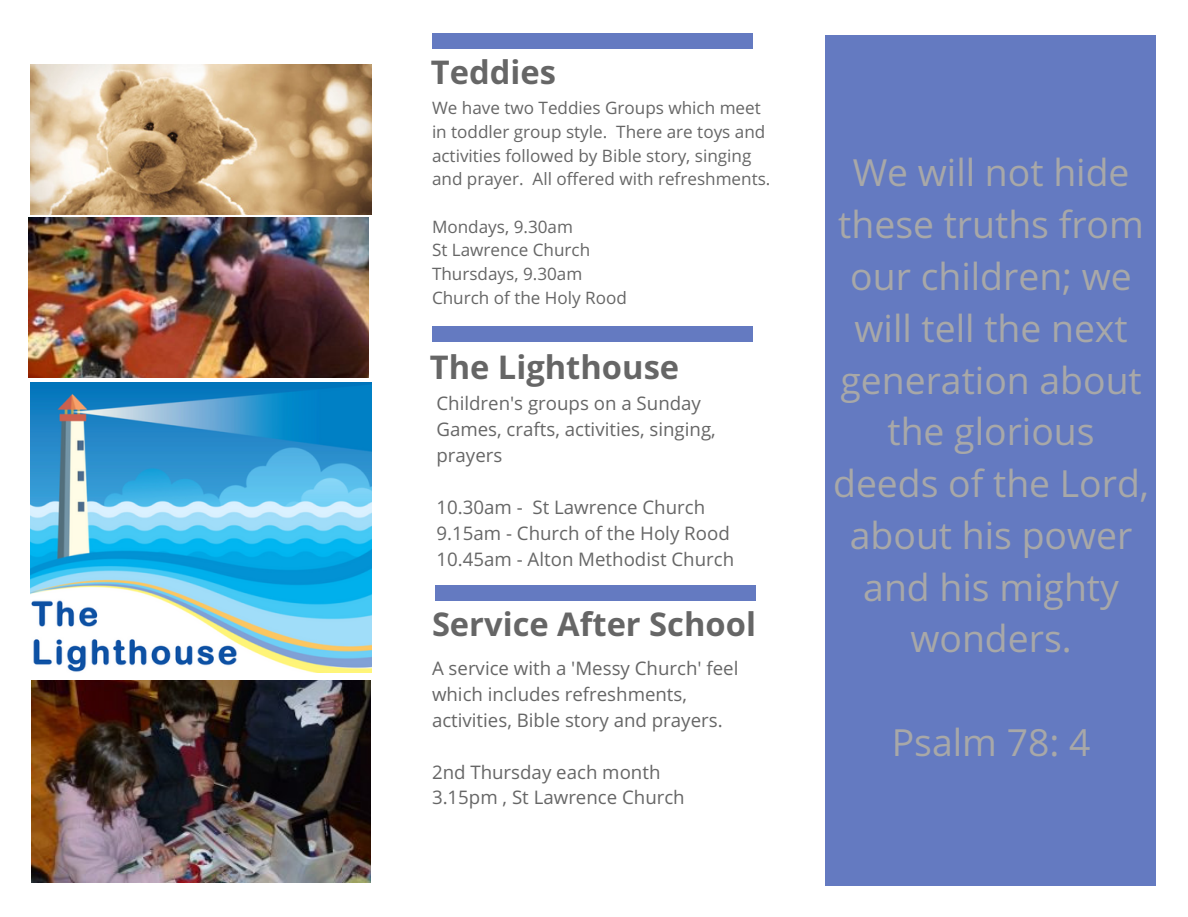
<style>
.page{position:relative;width:1188px;height:917px;background:#fff}
.page>*{position:absolute;margin:0;border:0;box-sizing:border-box;transform-origin:0 0}
.t1{font:37.35px/51.8px "Open Sans";color:#a8a8a8;text-align:center}
.t2{font:700 32.7px "Open Sans";color:#666}
.t3{font:18.75px/25.8px "Open Sans";color:#666}
.t4{font:17.1px/23.7px "Open Sans";color:#666}
</style>
<div class="page">
<div style="left:433px;top:33px;width:320px;height:16px;background:#647ac1"></div>
<div style="left:825px;top:34px;width:330px;height:851px;background:#647ac1"></div>
<div style="left:433px;top:326px;width:320px;height:16px;background:#647ac1"></div>
<div style="left:435px;top:585px;width:320px;height:15px;background:#647ac1"></div>
<img style="left:30px;top:65px;width:341px;height:149px">
<img style="left:28px;top:218px;width:341px;height:160px">
<img style="left:32px;top:680px;width:338px;height:202px">
<img style="left:30px;top:382px;width:341px;height:290px">
<h2 class="t2" style="left:431px;top:49px;width:127px">Teddies</h2>
<p class="t4" style="left:432px;top:96px;width:340px">We have two Teddies Groups which meet in toddler group style. There are toys and activities followed by Bible story, singing and prayer. All offered with refreshments.</p>
<p class="t4" style="left:432px;top:214px;width:197px">Mondays, 9.30am<br>St Lawrence Church<br>Thursdays, 9.30am<br>Church of the Holy Rood</p>
<h2 class="t2" style="left:430px;top:344px;width:251px">The Lighthouse</h2>
<p class="t3" style="left:436px;top:390px;width:281px">Children's groups on a Sunday<br>Games, crafts, activities, singing, prayers</p>
<p class="t3" style="left:436px;top:494px;width:299px">10.30am - St Lawrence Church<br>9.15am - Church of the Holy Rood<br>10.45am - Alton Methodist Church</p>
<h2 class="t2" style="left:432px;top:600px;width:326px">Service After School</h2>
<p class="t3" style="left:432px;top:654px;width:308px">A service with a 'Messy Church' feel which includes refreshments, activities, Bible story and prayers.</p>
<p class="t3" style="left:432px;top:758px;width:254px">2nd Thursday each month<br>3.15pm , St Lawrence Church</p>
<h1 class="t1" style="left:833px;top:146px;width:318px">We will not hide these truths from our children; we will tell the next generation about the glorious deeds of the Lord, about his power and his mighty wonders.</h1>
<h1 class="t1" style="left:892px;top:715px;width:200px">Psalm 78: 4</h1>
</div>
